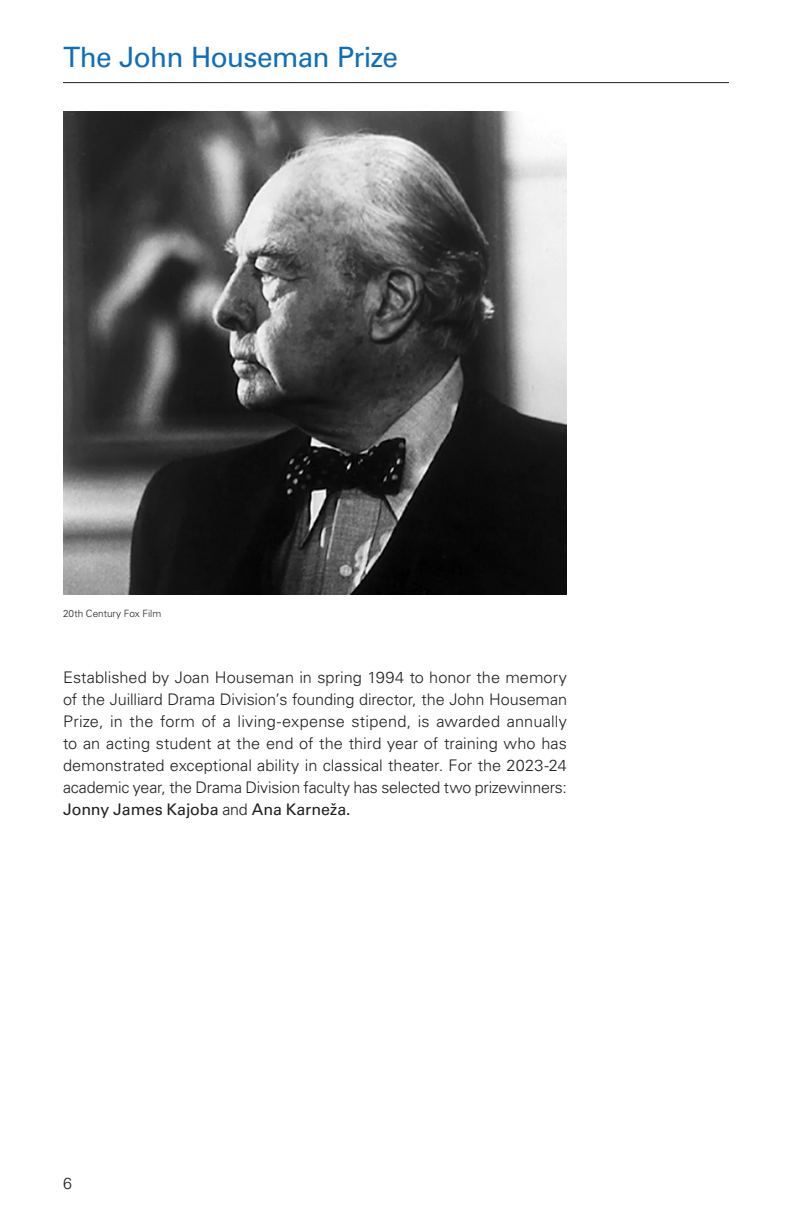
<style>
.page{position:relative;width:792px;height:1224px;background:#fff}
.page>*{position:absolute;margin:0;border:0;box-sizing:border-box;transform-origin:0 0}
.t1{font:28px "Univers LT Std";letter-spacing:-.025em;color:#0f6eb8}
.Body_Copy{font:300 16px/22px "Univers LT Std";letter-spacing:-.01em;color:#231f20;text-align:justify}
.Image_Credit{font:300 10px "Univers LT Std";letter-spacing:-.005em;color:#231f20}
.s1{font-weight:400}
</style>
<div class="page">
<hr style="left:63px;top:82px;width:666px;height:1px;background:#231f20">
<img style="left:63px;top:111px;width:504px;height:484px">
<p class="t1" style="left:63px;top:40px;width:337px">The John Houseman Prize</p>
<p class="Image_Credit" style="left:63px;top:607px;width:100px">20th Century Fox Film</p>
<p class="Body_Copy" style="left:63px;top:666px;width:506px">Established by Joan Houseman in spring 1994 to honor the memory of the Juilliard Drama Division’s founding director, the John Houseman Prize, in the form of a living-expense stipend, is awarded annually to an acting student at the end of the third year of training who has demonstrated exceptional ability in classical theater. For the 2023-24 academic year, the Drama Division faculty has selected two prizewinners:<br><span class="s1">Jonny James Kajoba</span> and <span class="s1">Ana Karneža.</span></p>
<p class="Body_Copy" style="left:63px;top:1172px;width:10px">6</p>
</div>
